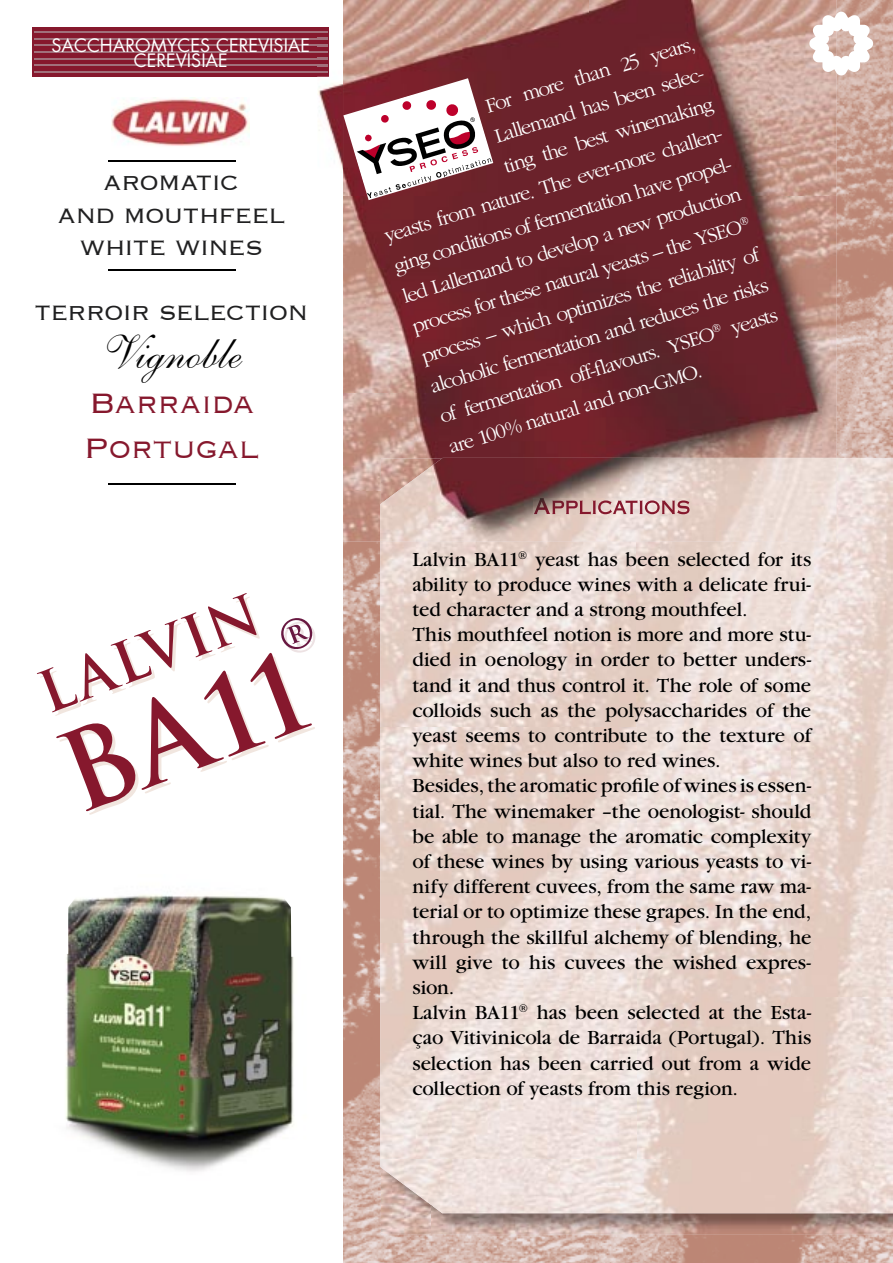
<style>
.page{position:relative;width:893px;height:1263px;background:#fff}
.page>*{position:absolute;margin:0;border:0;box-sizing:border-box;transform-origin:0 0}
.t1{font:700 106.95px "Trajan";color:#86182d}
.t2{font:700 55.8px "Trajan";color:#86182d}
.t3{font:48px "Shelley Allegro Script";letter-spacing:-.005em;color:#000}
.t4{font:300 37.5px/45px "Copperplate";letter-spacing:-.015em;color:#86182d}
.t5{font:300 27px/32.4px "Copperplate";letter-spacing:-.03em;color:#202021;text-align:center}
.t6{font:21px/25.2px "Garamond";color:#000}
.t7{font:300 21px "Garamond";color:#fff}
.t8{font:18px/15px "Futura";color:#fff;text-align:center}
</style>
<div class="page">
<img style="left:343px;top:0;width:550px;height:1263px">
<img style="left:381px;top:1213px;width:51px;height:21px">
<img style="left:432px;top:1213px;width:461px;height:21px">
<img style="left:791px;top:458px;width:102px;height:755px">
<img style="left:380px;top:541px;width:411px;height:672px">
<div style="left:32px;top:27px;width:297px;height:50px;background:#86182d"></div>
<hr style="left:34px;top:31px;width:294px;height:2px;background:#a1707b">
<hr style="left:34px;top:38px;width:294px;height:1px;background:#a1707b">
<hr style="left:34px;top:45px;width:294px;height:1px;background:#a1707b">
<hr style="left:34px;top:51px;width:294px;height:2px;background:#a1707b">
<hr style="left:34px;top:58px;width:294px;height:1px;background:#a1707b">
<hr style="left:34px;top:65px;width:294px;height:1px;background:#a1707b">
<hr style="left:34px;top:71px;width:294px;height:2px;background:#a1707b">
<img style="left:318px;top:83px;width:25px;height:87px">
<img style="left:343px;top:0;width:493px;height:492px">
<img style="left:343px;top:492px;width:37px;height:49px">
<img style="left:380px;top:458px;width:456px;height:83px">
<img style="left:317px;top:39px;width:12px;height:38px">
<svg style="left:317px;top:45px;width:11px;height:14px"></svg>
<svg style="left:317px;top:65px;width:11px;height:8px"></svg>
<img style="left:534px;top:498px;width:155px;height:16px">
<img style="left:66px;top:895px;width:228px;height:277px">
<hr style="left:108px;top:269px;width:127px;height:2px;background:#000">
<svg style="left:343px;top:78px;width:150px;height:122px"></svg>
<hr style="left:108px;top:160px;width:127px;height:2px;background:#000">
<svg style="left:809px;top:12px;width:64px;height:63px"></svg>
<img style="left:112px;top:98px;width:137px;height:48px">
<hr style="left:108px;top:483px;width:127px;height:1px;background:#000">
<p class="t8" style="left:52px;top:38px;width:260px">SACCHAROMYCES CEREVISIAE<br>CEREVISIAE</p>
<p class="t5" style="left:58px;top:165px;width:229px">AROMATIC<br>AND MOUTHFEEL<br>WHITE WINES</p>
<p class="t5" style="left:35px;top:295px;width:275px">TERROIR SELECTION</p>
<h3 class="t3" style="left:101px;top:324px;width:142px">Vignoble</h3>
<h3 class="t4" style="left:84px;top:378px;width:177px">Barraida<br>Portugal</h3>
<h2 class="t2" style="left:28px;top:663px;width:233px;rotate:-21deg">LALVIN</h2>
<h1 class="t1" style="left:41px;top:716px;width:256px;rotate:-21deg">BA11</h1>
<p class="t7" style="left:483px;top:96px;width:219px;rotate:-17deg">For more than 25 years,</p>
<p class="t7" style="left:492px;top:126px;width:219px;rotate:-17deg">Lallemand has been selec-</p>
<p class="t7" style="left:501px;top:156px;width:219px;rotate:-17deg">ting the best winemaking</p>
<p class="t7" style="left:382px;top:226px;width:354px;rotate:-17deg">yeasts from nature. The ever-more challen-</p>
<p class="t7" style="left:391px;top:256px;width:354px;rotate:-17deg">ging conditions of fermentation have propel-</p>
<p class="t7" style="left:400px;top:286px;width:354px;rotate:-17deg">led Lallemand to develop a new production</p>
<p class="t7" style="left:409px;top:316px;width:354px;rotate:-17deg">process for these natural yeasts – the YSEO<sup>®</sup></p>
<p class="t7" style="left:419px;top:346px;width:354px;rotate:-17deg">process – which optimizes the reliability of</p>
<p class="t7" style="left:428px;top:376px;width:354px;rotate:-17deg">alcoholic fermentation and reduces the risks</p>
<p class="t7" style="left:437px;top:406px;width:354px;rotate:-17deg">of fermentation off-fl avours. YSEO<sup>®</sup> yeasts</p>
<p class="t7" style="left:446px;top:436px;width:265px;rotate:-17deg">are 100% natural and non-GMO.</p>
<p class="t6" style="left:412px;top:547px;width:400px">Lalvin BA11<sup>®</sup> yeast has been selected for its ability to produce wines with a delicate frui&shy;ted character and a strong mouthfeel.<br>This mouthfeel notion is more and more stu&shy;died in oenology in order to better unders&shy;tand it and thus control it. The role of some colloids such as the polysaccharides of the yeast seems to contribute to the texture of white wines but also to red wines.<br>Besides, the aromatic profile of wines is essen&shy;tial. The winemaker –the oenologist- should be able to manage the aromatic complexity of these wines by using various yeasts to vi&shy;nify different cuvees, from the same raw ma&shy;terial or to optimize these grapes. In the end, through the skillful alchemy of blending, he will give to his cuvees the wished expres&shy;sion.<br>Lalvin BA11<sup>®</sup> has been selected at the Esta&shy;çao Vitivinicola de Barraida (Portugal). This selection has been carried out from a wide collection of yeasts from this region.</p>
</div>
